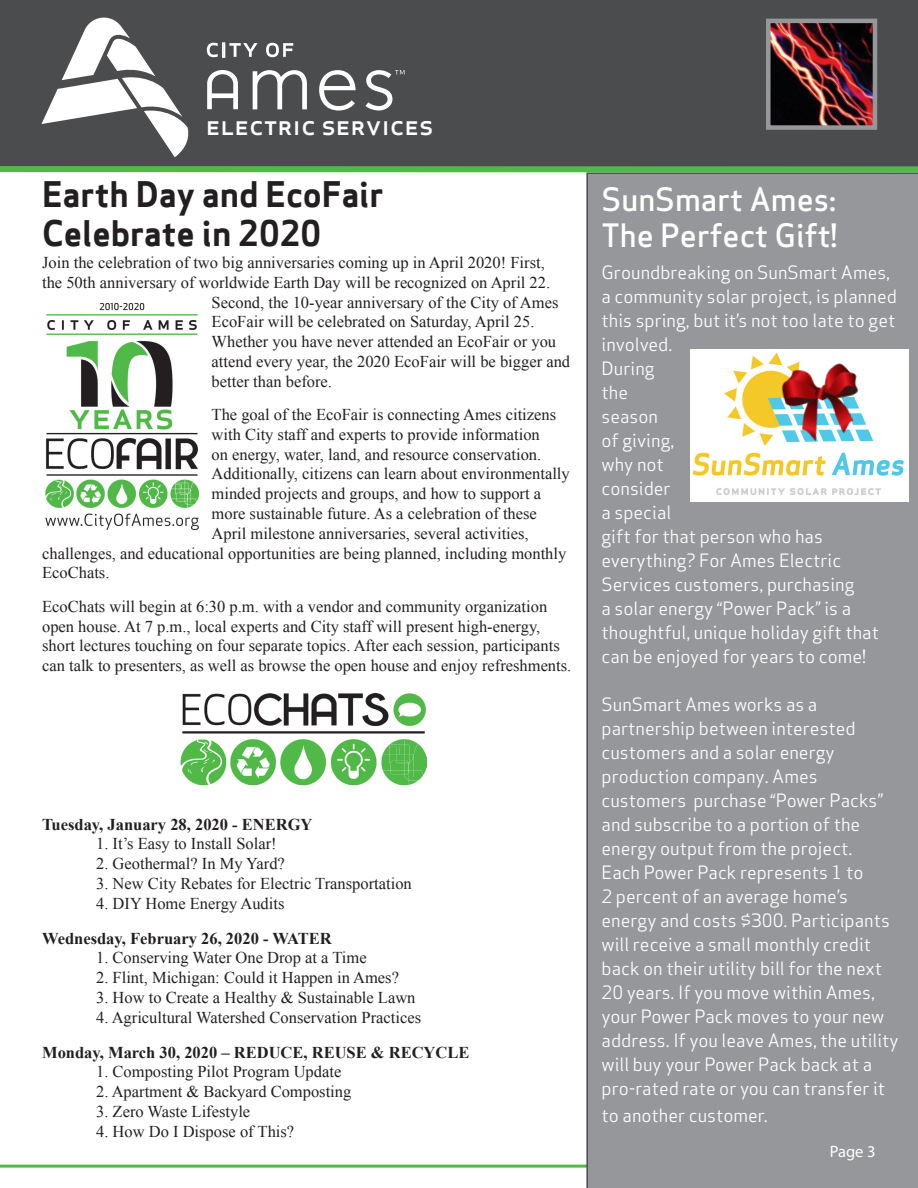
<style>
.page{position:relative;width:918px;height:1188px;background:#fff}
.page>*{position:absolute;margin:0;border:0;box-sizing:border-box;transform-origin:0 0}
.HEADLINES_Page_1_and{font:700 34.5px "Apex Sans";color:#231f20}
.t1{font:500 31.5px/36px "Apex Sans";color:#fff}
.t2{font:27.45px "Apex Sans H Medium Caps";color:#fff}
.t3{font:18px/24px "Apex Sans";color:#fff}
.t4{font:16.5px/19.8px "Times New Roman";color:#231f20}
.t5{font:700 16.5px "Times New Roman";color:#231f20}
.t6{font:16.5px "Myriad Pro";color:#fff}
</style>
<div class="page">
<hr style="left:0;top:1165px;width:918px;height:3px;background:#51b948">
<div style="left:0;top:0;width:918px;height:166px;background:#4b4c4d"></div>
<div style="left:586px;top:172px;width:332px;height:1016px;background:#95979a"></div>
<img style="left:771px;top:24px;width:101px;height:101px">
<div style="left:766px;top:19px;width:111px;height:111px;border:4px solid #95979a"></div>
<div style="left:0;top:166px;width:918px;height:6px;background:#51b948"></div>
<svg style="left:207px;top:43px;width:11px;height:14px"></svg>
<svg style="left:229px;top:43px;width:29px;height:14px"></svg>
<svg style="left:266px;top:43px;width:27px;height:14px"></svg>
<svg style="left:41px;top:17px;width:148px;height:140px"></svg>
<svg style="left:253px;top:70px;width:54px;height:39px"></svg>
<svg style="left:319px;top:70px;width:37px;height:41px"></svg>
<svg style="left:207px;top:70px;width:31px;height:39px"></svg>
<svg style="left:365px;top:70px;width:40px;height:41px"></svg>
<div style="left:222px;top:42px;width:3px;height:16px;border:2px solid #fff"></div>
<img style="left:690px;top:350px;width:218px;height:151px">
<img style="left:777px;top:355px;width:95px;height:95px">
<img style="left:45px;top:303px;width:153px;height:227px">
<img style="left:180px;top:693px;width:247px;height:92px">
<p class="t2" style="left:206px;top:107px;width:230px">electric services</p>
<p class="HEADLINES_Page_1_and" style="left:42px;top:172px;width:343px">Earth Day and EcoFair</p>
<p class="HEADLINES_Page_1_and" style="left:42px;top:211px;width:281px">Celebrate in 2020</p>
<p class="t4" style="left:42px;top:252px;width:504px">Join the celebration of two big anniversaries coming up in April 2020! First,</p>
<p class="t4" style="left:42px;top:272px;width:510px">the 50th anniversary of worldwide Earth Day will be recognized on April 22.</p>
<p class="t4" style="left:212px;top:292px;width:348px">Second, the 10-year anniversary of the City of Ames</p>
<p class="t4" style="left:212px;top:312px;width:324px">EcoFair will be celebrated on Saturday, April 25.</p>
<p class="t4" style="left:212px;top:331px;width:346px">Whether you have never attended an EcoFair or you</p>
<p class="t4" style="left:212px;top:351px;width:360px">attend every year, the 2020 EcoFair will be bigger and</p>
<p class="t4" style="left:212px;top:371px;width:122px">better than before.</p>
<p class="t4" style="left:212px;top:404px;width:346px">The goal of the EcoFair is connecting Ames citizens</p>
<p class="t4" style="left:212px;top:424px;width:330px">with City staff and experts to provide information</p>
<p class="t4" style="left:212px;top:444px;width:331px">on energy, water, land, and resource conservation.</p>
<p class="t4" style="left:212px;top:464px;width:360px">Additionally, citizens can learn about environmentally</p>
<p class="t4" style="left:212px;top:484px;width:331px">minded projects and groups, and how to support a</p>
<p class="t4" style="left:212px;top:503px;width:327px">more sustainable future. As a celebration of these</p>
<p class="t4" style="left:212px;top:523px;width:319px">April milestone anniversaries, several activities,</p>
<p class="t4" style="left:42px;top:543px;width:526px">challenges, and educational opportunities are being planned, including monthly</p>
<p class="t4" style="left:42px;top:563px;width:69px">EcoChats.</p>
<p class="t4" style="left:42px;top:596px;width:531px">EcoChats will begin at 6:30 p.m. with a vendor and community organization open house. At 7 p.m., local experts and City staff will present high-energy, short lectures touching on four separate topics. After each session, participants can talk to presenters, as well as browse the open house and enjoy refreshments.</p>
<p class="t5" style="left:42px;top:813px;width:272px">Tuesday, January 28, 2020 - ENERGY</p>
<p class="t4" style="left:96px;top:834px;width:182px">1. It’s Easy to Install Solar!</p>
<p class="t4" style="left:96px;top:853px;width:190px">2. Geothermal? In My Yard?</p>
<p class="t4" style="left:96px;top:873px;width:317px">3. New City Rebates for Electric Transportation</p>
<p class="t4" style="left:96px;top:893px;width:190px">4. DIY Home Energy Audits</p>
<p class="t5" style="left:42px;top:927px;width:291px">Wednesday, February 26, 2020 - WATER</p>
<p class="t4" style="left:96px;top:948px;width:272px">1. Conserving Water One Drop at a Time</p>
<p class="t4" style="left:96px;top:967px;width:304px">2. Flint, Michigan: Could it Happen in Ames?</p>
<p class="t4" style="left:96px;top:987px;width:321px">3. How to Create a Healthy &amp; Sustainable Lawn</p>
<p class="t4" style="left:96px;top:1007px;width:327px">4. Agricultural Watershed Conservation Practices</p>
<p class="t5" style="left:42px;top:1041px;width:429px">Monday, March 30, 2020 – REDUCE, REUSE &amp; RECYCLE</p>
<p class="t4" style="left:96px;top:1062px;width:247px">1. Composting Pilot Program Update</p>
<p class="t4" style="left:96px;top:1081px;width:257px">2. Apartment &amp; Backyard Composting</p>
<p class="t4" style="left:96px;top:1101px;width:156px">3. Zero Waste Lifestyle</p>
<p class="t4" style="left:96px;top:1121px;width:200px">4. How Do I Dispose of This?</p>
<p class="t1" style="left:602px;top:178px;width:237px">SunSmart Ames:<br>The Perfect Gift!</p>
<p class="t3" style="left:602px;top:258px;width:297px">Groundbreaking on SunSmart Ames, a community solar project, is planned this spring, but it’s not too late to get involved.<br>During<br>the<br>season<br>of giving,<br>why not<br>consider<br>a special<br>gift for that person who has everything? For Ames Electric<br>Services customers, purchasing<br>a solar energy “Power Pack” is a thoughtful, unique holiday gift that can be enjoyed for years to come!</p>
<p class="t3" style="left:602px;top:690px;width:299px">SunSmart Ames works as a partnership between interested customers and a solar energy production company. Ames customers purchase “Power Packs” and subscribe to a portion of the energy output from the project.<br>Each Power Pack represents 1 to<br>2 percent of an average home’s energy and costs $300. Participants will receive a small monthly credit back on their utility bill for the next<br>20 years. If you move within Ames, your Power Pack moves to your new address. If you leave Ames, the utility will buy your Power Pack back at a pro-rated rate or you can transfer it</p>
<p class="t3" style="left:602px;top:1101px;width:168px">to another customer.</p>
<p class="t6" style="left:830px;top:1141px;width:47px">Page 3</p>
</div>
